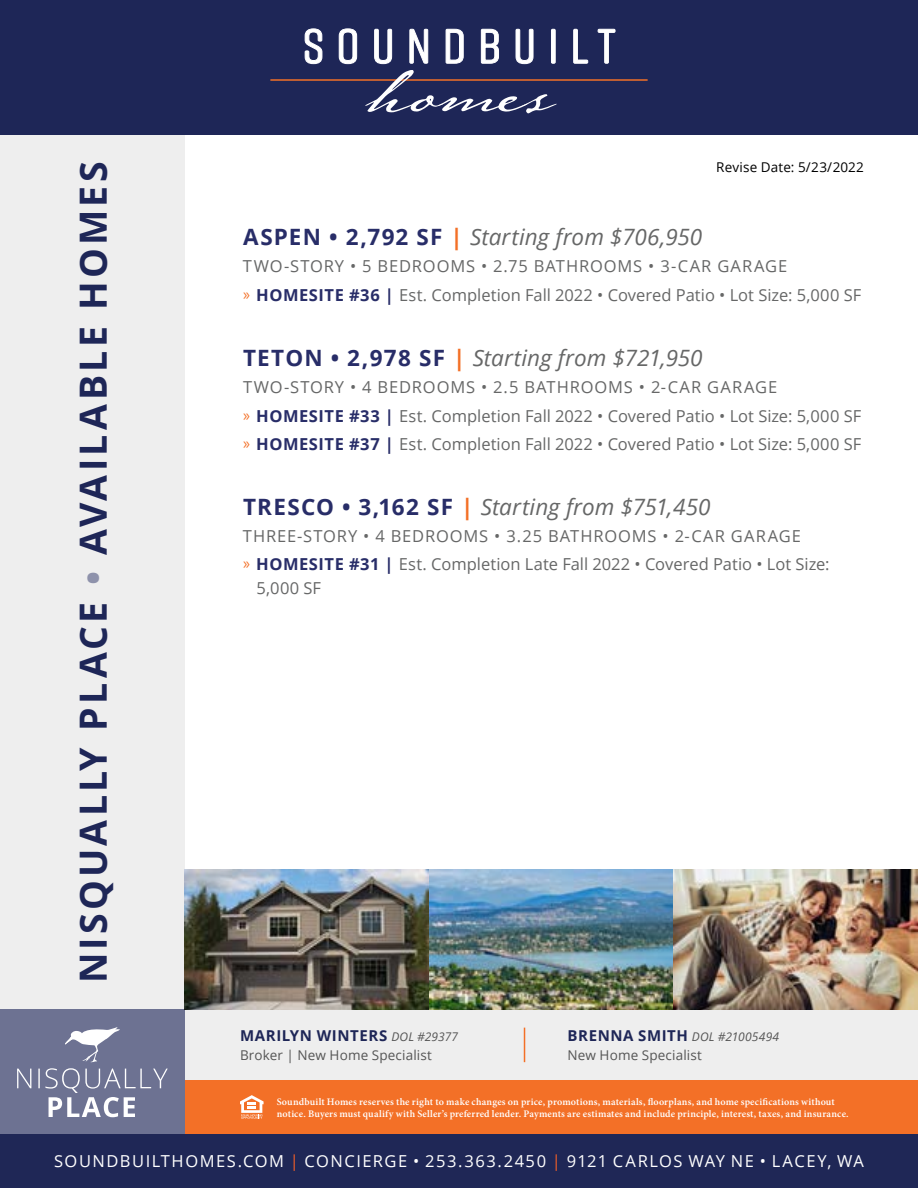
<style>
.page{position:relative;width:918px;height:1188px;background:#fff}
.page>*{position:absolute;margin:0;border:0;box-sizing:border-box;transform-origin:0 0}
.t1{font:700 37.5px "Open Sans";letter-spacing:.085em;color:#1e2657}
.t2{font:italic 22.5px "Open Sans";letter-spacing:.005em;color:#666767}
.t3{font:16.5px/28.5px "Open Sans";letter-spacing:.005em;color:#666767}
.t4{font:16.5px "Open Sans";letter-spacing:.09em;color:#fff}
.t5{font:700 15px "Open Sans";letter-spacing:.045em;color:#1e2657}
.t6{font:13.5px "Open Sans";letter-spacing:.01em;color:#555}
.t7{font:13.5px "Open Sans";letter-spacing:.01em;color:#000}
.t8{font:italic 12px "Open Sans";letter-spacing:.015em;color:#555}
.t9{font:600 10.05px/12px "Minion Pro";letter-spacing:.015em;color:#fff}
.s1{color:#8e92ab}
.s2{font-weight:700;font-style:normal;color:#282d68}
.s3{font-weight:700;font-style:normal;color:#f37027}
.s4{font-family:"Myriad Pro";color:#f37027}
.s5{font-weight:700;color:#282d68}
.s6{font-weight:400;font-style:italic;font-size:12px;color:#555}
.s7{font-weight:700;font-style:normal;font-size:15px;color:#1e2657}
.s8{color:#f15f27}
</style>
<div class="page">
<div style="left:0;top:135px;width:185px;height:875px;background:#eee"></div>
<div style="left:0;top:0;width:918px;height:135px;background:#1e2657"></div>
<hr style="left:270px;top:79px;width:378px;height:2px;background:#f37027">
<svg style="left:305px;top:29px;width:17px;height:35px"></svg>
<svg style="left:339px;top:29px;width:18px;height:35px"></svg>
<svg style="left:374px;top:29px;width:18px;height:35px"></svg>
<svg style="left:409px;top:29px;width:19px;height:35px"></svg>
<svg style="left:446px;top:29px;width:18px;height:35px"></svg>
<svg style="left:481px;top:29px;width:18px;height:35px"></svg>
<svg style="left:516px;top:29px;width:17px;height:35px"></svg>
<div style="left:551px;top:29px;width:4px;height:34px;border:1px solid #fff"></div>
<svg style="left:573px;top:29px;width:15px;height:35px"></svg>
<svg style="left:598px;top:29px;width:17px;height:35px"></svg>
<svg style="left:365px;top:70px;width:192px;height:43px"></svg>
<div style="left:0;top:1134px;width:918px;height:54px;background:#1f2756"></div>
<div style="left:185px;top:1080px;width:733px;height:54px;background:#f37027"></div>
<svg style="left:240px;top:1095px;width:24px;height:24px"></svg>
<div style="left:185px;top:1010px;width:733px;height:70px;background:#eee"></div>
<hr style="left:524px;top:1028px;width:1px;height:34px;background:#f37027">
<div style="left:0;top:1010px;width:185px;height:124px;background:#6d7292"></div>
<svg style="left:17px;top:1027px;width:151px;height:90px"></svg>
<img style="left:185px;top:869px;width:733px;height:141px">
<h1 class="t1" style="left:78px;top:983px;width:824px;rotate:-90deg">NISQUALLY PLACE <span class="s1">•</span> AVAILABLE HOMES</h1>
<p class="t7" style="left:716px;top:162px;width:149px">Revise Date: 5/23/2022</p>
<h2 class="t2" style="left:243px;top:228px;width:461px"><span class="s2">ASPEN • 2,792 SF</span> <span class="s3">|</span> Starting from $706,950</h2>
<p class="t3" style="left:243px;top:254px;width:620px">TWO-STORY • 5 BEDROOMS • 2.75 BATHROOMS • 3-CAR GARAGE<br><span class="s4">»</span> <span class="s5">HOMESITE #36 |</span> Est. Completion Fall 2022 • Covered Patio • Lot Size: 5,000 SF</p>
<h2 class="t2" style="left:243px;top:349px;width:461px"><span class="s2">TETON • 2,978 SF</span> <span class="s3">|</span> Starting from $721,950</h2>
<p class="t3" style="left:243px;top:375px;width:620px">TWO-STORY • 4 BEDROOMS • 2.5 BATHROOMS • 2-CAR GARAGE<br><span class="s4">»</span> <span class="s5">HOMESITE #33 |</span> Est. Completion Fall 2022 • Covered Patio • Lot Size: 5,000 SF <span class="s4">»</span> <span class="s5">HOMESITE #37 |</span> Est. Completion Fall 2022 • Covered Patio • Lot Size: 5,000 SF</p>
<h2 class="t2" style="left:243px;top:497px;width:469px"><span class="s2">TRESCO • 3,162 SF</span> <span class="s3">|</span> Starting from $751,450</h2>
<p class="t3" style="left:243px;top:523px;width:588px">THREE-STORY • 4 BEDROOMS • 3.25 BATHROOMS • 2-CAR GARAGE<br><span class="s4">»</span> <span class="s5">HOMESITE #31 |</span> Est. Completion Late Fall 2022 • Covered Patio • Lot Size:</p>
<p class="t3" style="left:256px;top:575px;width:66px">5,000 SF</p>
<p class="t5" style="left:240px;top:1030px;width:220px">MARILYN WINTERS <span class="s6">DOL #29377</span></p>
<p class="t6" style="left:240px;top:1050px;width:194px">Broker | New Home Specialist</p>
<p class="t8" style="left:568px;top:1032px;width:213px"><span class="s7">BRENNA SMITH</span> DOL #21005494</p>
<p class="t6" style="left:568px;top:1050px;width:136px">New Home Specialist</p>
<p class="t9" style="left:277px;top:1096px;width:574px">Soundbuilt Homes reserves the right to make changes on price, promotions, materials, floorplans, and home specifications without notice. Buyers must qualify with Seller’s preferred lender. Payments are estimates and include principle, interest, taxes, and insurance.</p>
<p class="t4" style="left:54px;top:1155px;width:812px">SOUNDBUILTHOMES.COM <span class="s8">|</span> CONCIERGE • 253.363.2450 <span class="s8">|</span> 9121 CARLOS WAY NE • LACEY, WA</p>
</div>
